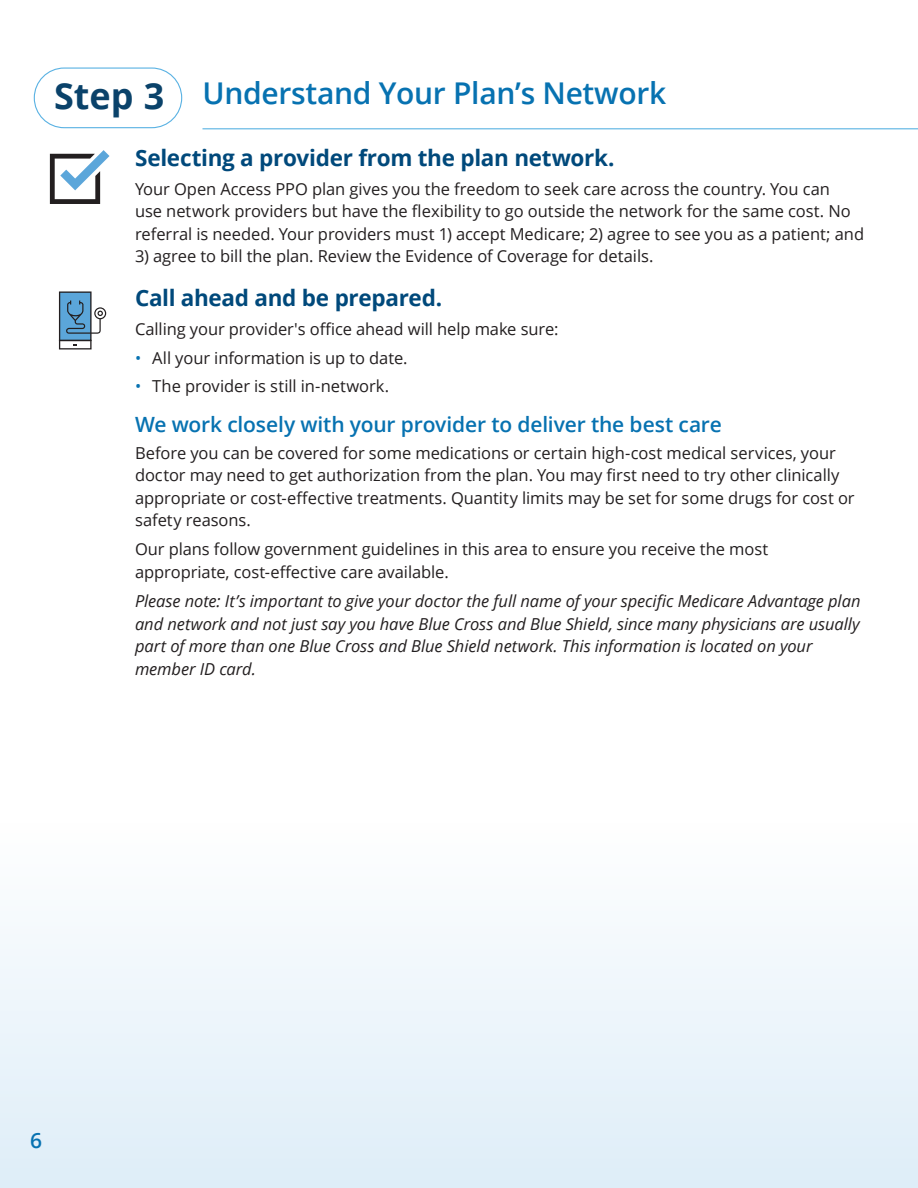
<style>
.page{position:relative;width:918px;height:1188px;background:#fff}
.page>*{position:absolute;margin:0;border:0;box-sizing:border-box;transform-origin:0 0}
.Step_number_bold{font:700 36px "Open Sans";color:#0a426a}
.page_header{font:600 30px "Open Sans";letter-spacing:-.01em;color:#0772b1}
.sub-tier_1{font:700 22.5px "Open Sans";letter-spacing:-.015em;color:#00497b}
.sub-tier_2{font:600 21px "Open Sans";letter-spacing:-.01em;color:#0772b1}
.Body{font:16.5px/22.5px "Open Sans";letter-spacing:-.005em;color:#231f20}
.Body-2{font:italic 16.5px/22.5px "Open Sans";letter-spacing:-.005em;color:#231f20}
.s1{color:#0772b1}
</style>
<div class="page">
<div style="left:0;top:824px;width:918px;height:364px;background:linear-gradient(to bottom,#fefefe,#deedf8)"></div>
<hr style="left:202px;top:128px;width:716px;height:1px;background:#5ab2e3">
<div style="left:34px;top:68px;width:148px;height:60px;border:1px solid #5ab2e3;border-radius:30px"></div>
<svg style="left:59px;top:291px;width:47px;height:58px"></svg>
<svg style="left:50px;top:150px;width:59px;height:54px"></svg>
<p class="Step_number_bold" style="left:54px;top:70px;width:112px">Step 3</p>
<h1 class="page_header" style="left:202px;top:72px;width:465px">Understand Your Plan’s Network</h1>
<h1 class="sub-tier_1" style="left:135px;top:142px;width:481px">Selecting a provider from the plan network.</h1>
<p class="Body" style="left:135px;top:177px;width:731px">Your Open Access PPO plan gives you the freedom to seek care across the country. You can<br>use network providers but have the flexibility to go outside the network for the same cost. No referral is needed. Your providers must 1) accept Medicare; 2) agree to see you as a patient; and</p>
<p class="Body" style="left:135px;top:245px;width:517px">3) agree to bill the plan. Review the Evidence of Coverage for details.</p>
<h1 class="sub-tier_1" style="left:135px;top:282px;width:309px">Call ahead and be prepared.</h1>
<p class="Body" style="left:135px;top:318px;width:425px">Calling your provider's office ahead will help make sure:</p>
<p class="Body" style="left:135px;top:346px;width:272px"><span class="s1">•</span> All your information is up to date.</p>
<p class="Body" style="left:135px;top:375px;width:253px"><span class="s1">•</span> The provider is still in-network.</p>
<h2 class="sub-tier_2" style="left:135px;top:410px;width:588px">We work closely with your provider to deliver the best care</h2>
<p class="Body" style="left:135px;top:441px;width:721px">Before you can be covered for some medications or certain high-cost medical services, your doctor may need to get authorization from the plan. You may first need to try other clinically appropriate or cost-effective treatments. Quantity limits may be set for some drugs for cost or safety reasons.</p>
<p class="Body" style="left:135px;top:538px;width:635px">Our plans follow government guidelines in this area to ensure you receive the most appropriate, cost-effective care available.</p>
<p class="Body-2" style="left:135px;top:589px;width:727px">Please note: It’s important to give your doctor the full name of your specific Medicare Advantage plan and network and not just say you have Blue Cross and Blue Shield, since many physicians are usually part of more than one Blue Cross and Blue Shield network. This information is located on your member ID card.</p>
<p class="sub-tier_2" style="left:30px;top:1126px;width:13px">6</p>
</div>
